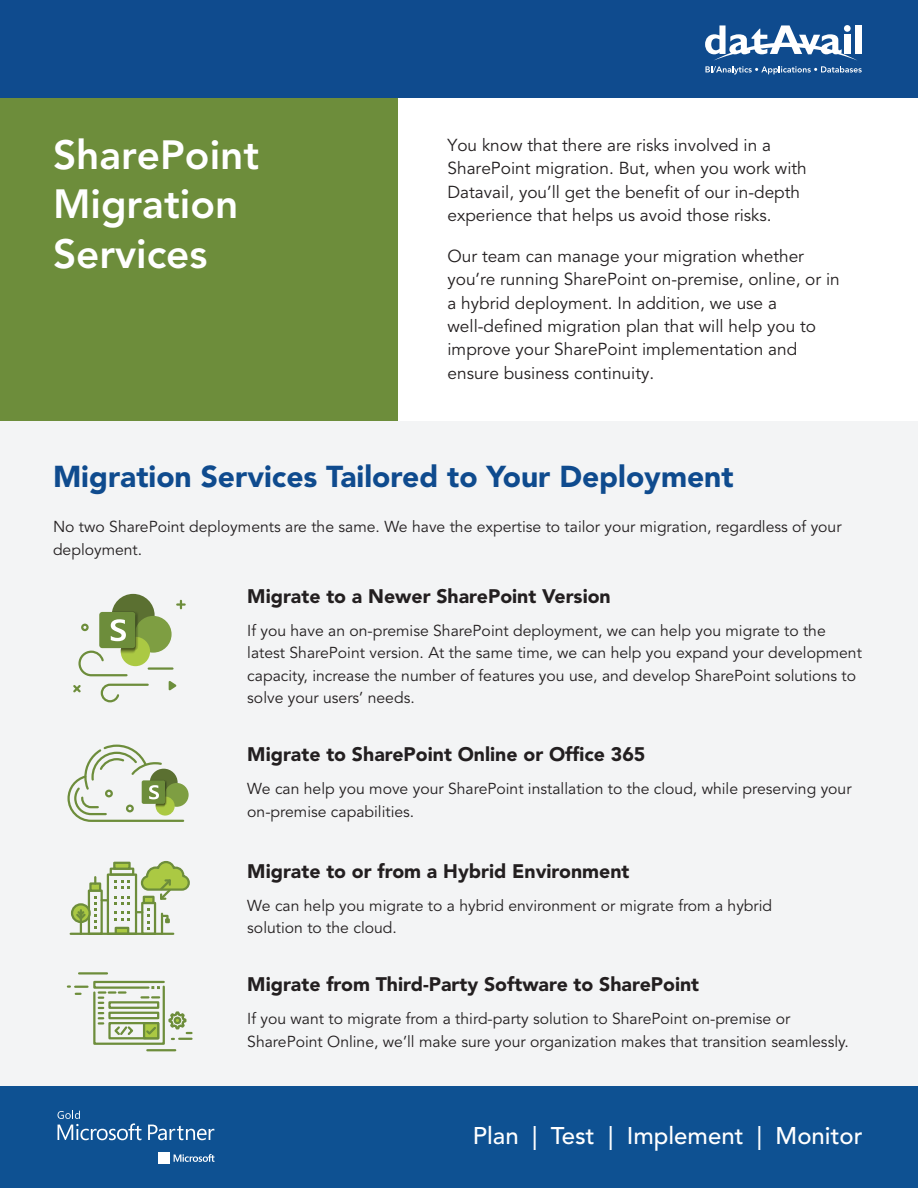
<style>
.page{position:relative;width:918px;height:1188px;background:#fff}
.page>*{position:absolute;margin:0;border:0;box-sizing:border-box;transform-origin:0 0}
.t1{font:800 40.5px/49.5px "Avenir LT Std";color:#fff}
.t2{font:900 30px "Avenir LT Std";color:#0f4b8e}
.t3{font:500 24px "Avenir LT Std";color:#fff}
.t4{font:900 19.5px "Avenir LT Std";color:#231f20}
.t5{font:17.25px/23.2px "Avenir LT Std";color:#231f20}
.t6{font:15.75px/22.5px "Avenir LT Std";color:#231f20}
</style>
<div class="page">
<div style="left:0;top:421px;width:918px;height:713px;background:#f3f4f5"></div>
<div style="left:0;top:85px;width:398px;height:336px;background:#6d8d3b"></div>
<div style="left:0;top:0;width:918px;height:98px;background:#0f4b8e"></div>
<svg style="left:705px;top:25px;width:157px;height:49px"></svg>
<div style="left:0;top:1086px;width:918px;height:102px;background:#0e5192"></div>
<svg style="left:148px;top:1125px;width:66px;height:15px"></svg>
<svg style="left:158px;top:1152px;width:56px;height:12px"></svg>
<svg style="left:58px;top:1111px;width:83px;height:29px"></svg>
<svg style="left:165px;top:783px;width:24px;height:24px"></svg>
<svg style="left:67px;top:744px;width:118px;height:78px"></svg>
<div style="left:105px;top:790px;width:8px;height:7px;border:2px solid #6d8d3b;border-radius:50%"></div>
<div style="left:126px;top:805px;width:8px;height:7px;border:2px solid #6d8d3b;border-radius:50%"></div>
<div style="left:112px;top:594px;width:43px;height:43px;background:#5b7031;border-radius:50%"></div>
<div style="left:135px;top:616px;width:37px;height:37px;background:#7e9e42;border-radius:50%"></div>
<div style="left:121px;top:637px;width:29px;height:29px;background:#abc943;border-radius:50%"></div>
<svg style="left:78px;top:610px;width:61px;height:67px"></svg>
<svg style="left:100px;top:683px;width:49px;height:20px"></svg>
<hr style="left:149px;top:667px;width:23px;height:3px;background:#6d8d3b">
<svg style="left:177px;top:601px;width:8px;height:7px"></svg>
<div style="left:81px;top:624px;width:8px;height:7px;border:2px solid #6d8d3b;border-radius:50%"></div>
<svg style="left:169px;top:681px;width:8px;height:10px"></svg>
<svg style="left:73px;top:685px;width:8px;height:8px"></svg>
<div style="left:107px;top:873px;width:30px;height:62px;border:2px solid #6d8d3b"></div>
<div style="left:110px;top:868px;width:24px;height:8px;border:2px solid #6d8d3b"></div>
<svg style="left:113px;top:862px;width:18px;height:8px"></svg>
<svg style="left:114px;top:880px;width:16px;height:9px"></svg>
<svg style="left:114px;top:896px;width:16px;height:9px"></svg>
<svg style="left:114px;top:911px;width:16px;height:9px"></svg>
<svg style="left:115px;top:927px;width:14px;height:6px"></svg>
<div style="left:141px;top:902px;width:15px;height:33px;border:2px solid #6d8d3b"></div>
<div style="left:143px;top:896px;width:12px;height:8px;background:#6d8d3b"></div>
<div style="left:88px;top:890px;width:15px;height:45px;border:2px solid #6d8d3b"></div>
<div style="left:89px;top:882px;width:12px;height:10px;background:#abc943;border:2px solid #6d8d3b"></div>
<svg style="left:94px;top:877px;width:2px;height:7px"></svg>
<svg style="left:136px;top:908px;width:14px;height:22px"></svg>
<svg style="left:94px;top:896px;width:14px;height:33px"></svg>
<hr style="left:71px;top:933px;width:102px;height:2px;background:#6d8d3b">
<svg style="left:72px;top:904px;width:18px;height:18px"></svg>
<div style="left:71px;top:903px;width:20px;height:20px;border:2px solid #6d8d3b;border-radius:50%"></div>
<svg style="left:74px;top:909px;width:14px;height:13px"></svg>
<hr style="left:80px;top:910px;width:2px;height:24px;background:#6d8d3b">
<hr style="left:161px;top:914px;width:2px;height:20px;background:#6d8d3b">
<svg style="left:160px;top:914px;width:10px;height:9px"></svg>
<svg style="left:140px;top:861px;width:50px;height:41px"></svg>
<hr style="left:79px;top:972px;width:28px;height:3px;background:#6d8d3b">
<hr style="left:147px;top:1049px;width:28px;height:2px;background:#6d8d3b">
<svg style="left:68px;top:980px;width:124px;height:65px"></svg>
<div style="left:174px;top:1017px;width:7px;height:7px;border:2px solid #6d8d3b;border-radius:50%"></div>
<h1 class="t1" style="left:53px;top:130px;width:208px">SharePoint<br>Migration<br>Services</h1>
<p class="t5" style="left:448px;top:134px;width:361px">You know that there are risks involved in a SharePoint migration. But, when you work with Datavail, you’ll get the benefit of our in-depth experience that helps us avoid those risks.</p>
<p class="t5" style="left:448px;top:245px;width:394px">Our team can manage your migration whether you’re running SharePoint on-premise, online, or in a hybrid deployment. In addition, we use a well-defined migration plan that will help you to improve your SharePoint implementation and ensure business continuity.</p>
<h2 class="t2" style="left:53px;top:459px;width:682px">Migration Services Tailored to Your Deployment</h2>
<p class="t6" style="left:53px;top:516px;width:790px">No two SharePoint deployments are the same. We have the expertise to tailor your migration, regardless of your deployment.</p>
<p class="t4" style="left:247px;top:584px;width:365px">Migrate to a Newer SharePoint Version</p>
<p class="t6" style="left:247px;top:620px;width:616px">If you have an on-premise SharePoint deployment, we can help you migrate to the latest SharePoint version. At the same time, we can help you expand your development capacity, increase the number of features you use, and develop SharePoint solutions to solve your users’ needs.</p>
<p class="t4" style="left:247px;top:743px;width:400px">Migrate to SharePoint Online or Office 365</p>
<p class="t6" style="left:247px;top:778px;width:606px">We can help you move your SharePoint installation to the cloud, while preserving your on-premise capabilities.</p>
<p class="t4" style="left:247px;top:859px;width:384px">Migrate to or from a Hybrid Environment</p>
<p class="t6" style="left:247px;top:894px;width:526px">We can help you migrate to a hybrid environment or migrate from a hybrid solution to the cloud.</p>
<p class="t4" style="left:247px;top:973px;width:453px">Migrate from Third-Party Software to SharePoint</p>
<p class="t6" style="left:247px;top:1008px;width:603px">If you want to migrate from a third-party solution to SharePoint on-premise or<br>SharePoint Online, we’ll make sure your organization makes that transition seamlessly.</p>
<h3 class="t3" style="left:473px;top:1122px;width:391px">Plan | Test | Implement | Monitor</h3>
</div>
